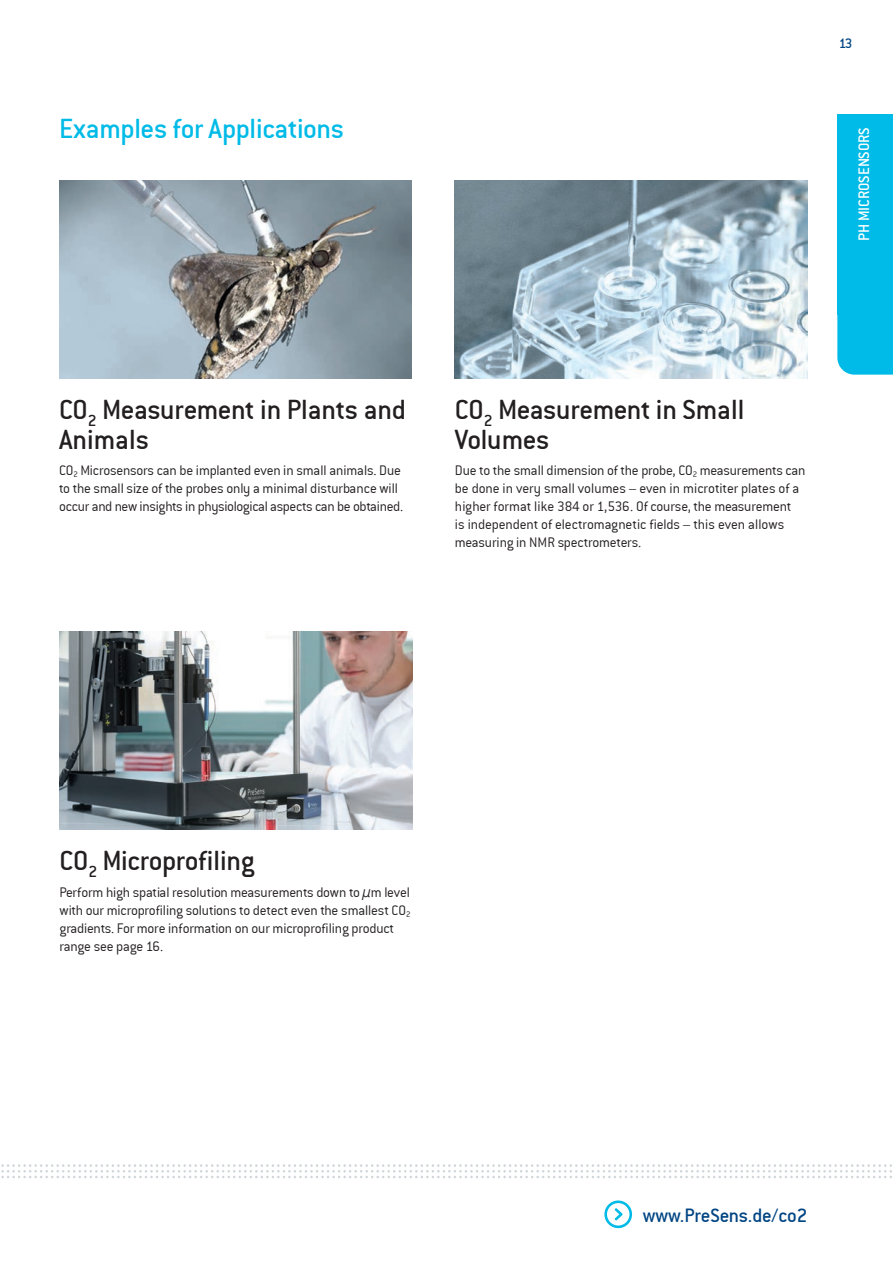
<style>
.page{position:relative;width:893px;height:1263px;background:#fff}
.page>*{position:absolute;margin:0;border:0;box-sizing:border-box;transform-origin:0 0}
.t1{font:30px/30px "Conduit Md ITCTT Medium";letter-spacing:-.015em;color:#231f20}
.t2{font:30px "Conduit Md ITCTT Medium";letter-spacing:-.015em;color:#00bbe7}
.t3{font:21px "Conduit Md ITCTT Medium";color:#004583}
.t4{font:16.5px "Conduit Md ITCTT Medium";letter-spacing:-.005em;color:#fff}
.t5{font:15px/18px "Conduit ITCTT Light";letter-spacing:-.01em;color:#231f20}
.t6{font:15px "Conduit Md ITCTT Medium";color:#004583}
</style>
<div class="page">
<svg style="left:604px;top:1200px;width:28px;height:28px"></svg>
<img style="left:1px;top:1164px;width:891px;height:14px">
<div style="left:837px;top:115px;width:56px;height:260px;background:#00bbe7"></div>
<img style="left:59px;top:180px;width:353px;height:198px">
<img style="left:455px;top:180px;width:353px;height:198px">
<img style="left:60px;top:631px;width:352px;height:198px">
<h1 class="t2" style="left:59px;top:111px;width:286px">Examples for Applications</h1>
<p class="t6" style="left:839px;top:34px;width:15px">13</p>
<p class="t4" style="left:855px;top:241px;width:115px;rotate:-90deg">PH MICROSENSORS</p>
<h1 class="t1" style="left:59px;top:394px;width:348px">CO<sub>2</sub> Measurement in Plants and<br>Animals</h1>
<p class="t5" style="left:59px;top:462px;width:346px">CO<sub>2</sub> Microsensors can be implanted even in small animals. Due to the small size of the probes only a minimal disturbance will occur and new insights in physiological aspects can be obtained.</p>
<h1 class="t1" style="left:455px;top:394px;width:291px">CO<sub>2</sub> Measurement in Small<br>Volumes</h1>
<p class="t5" style="left:455px;top:462px;width:352px">Due to the small dimension of the probe, CO<sub>2</sub> measurements can be done in very small volumes – even in microtiter plates of a higher format like 384 or 1,536. Of course, the measurement<br>is independent of electromagnetic fields – this even allows measuring in NMR spectrometers.</p>
<h1 class="t1" style="left:60px;top:846px;width:196px">CO<sub>2</sub> Microprofiling</h1>
<p class="t5" style="left:60px;top:883px;width:352px">Perform high spatial resolution measurements down to µm level with our microprofiling solutions to detect even the smallest CO<sub>2 </sub>gradients. For more information on our microprofiling product range see page 16.</p>
<h2 class="t3" style="left:643px;top:1204px;width:166px">www.PreSens.de/co2</h2>
</div>
